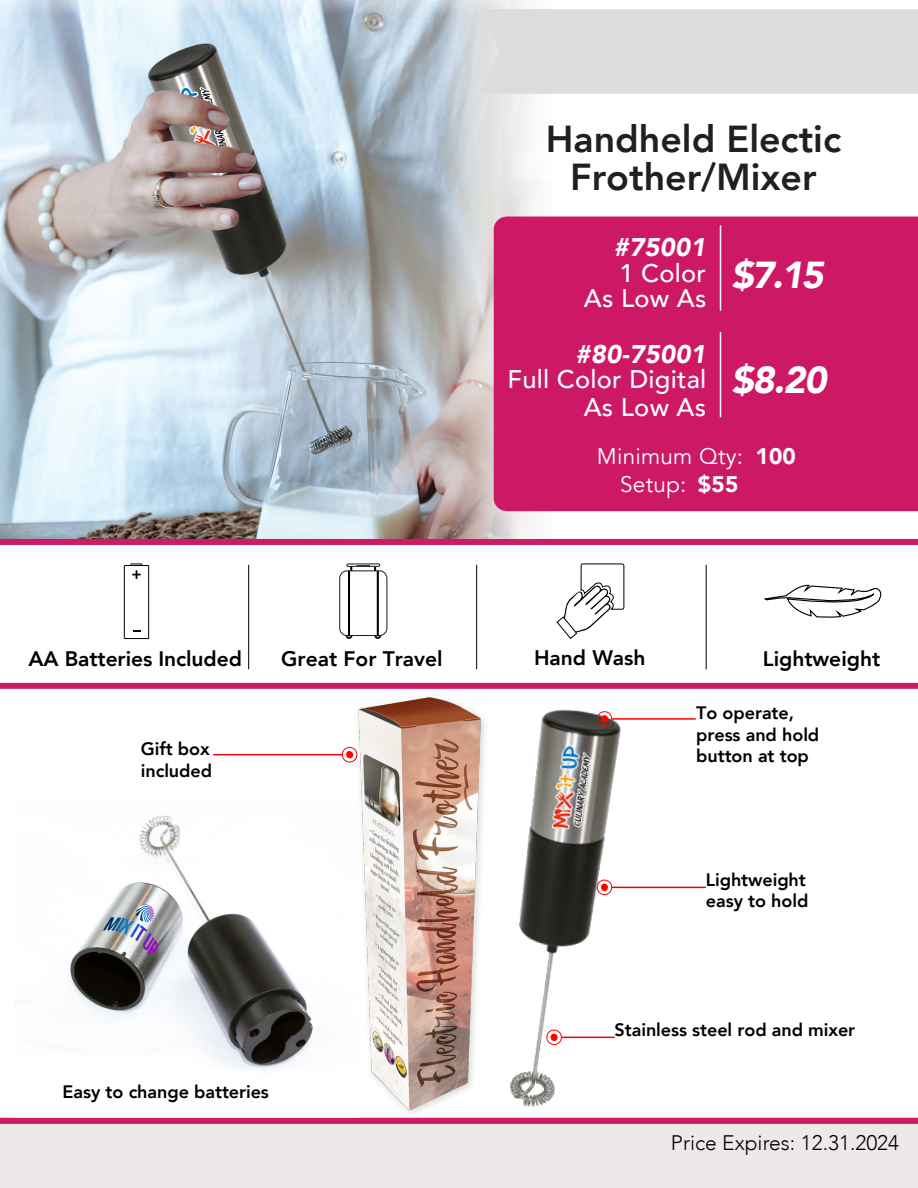
<style>
.page{position:relative;width:918px;height:1188px;background:#fff}
.page>*{position:absolute;margin:0;border:0;box-sizing:border-box;transform-origin:0 0}
.t1{font:800 37.5px/37.5px "Avenir";color:#231f20;text-align:center}
.t2{font:italic 900 37.5px "Avenir";color:#fff}
.t3{font:500 25.5px/25.5px "Avenir";letter-spacing:.01em;color:#fff;text-align:right}
.t4{font:italic 900 25.5px "Avenir";letter-spacing:.01em;color:#fff}
.t5{font:22.5px/28.5px "Avenir";letter-spacing:.01em;color:#fff}
.t6{font:800 21px "Avenir";color:#000}
.t7{font:300 21px "Avenir";color:#000}
.t8{font:800 18px/21.6px "Avenir";letter-spacing:-.005em;color:#000}
.s1{font-weight:900}
</style>
<div class="page">
<div style="left:0;top:1117px;width:918px;height:71px;background:#ede9e8"></div>
<img style="left:15px;top:815px;width:323px;height:303px">
<img style="left:338px;top:697px;width:130px;height:421px">
<img style="left:468px;top:682px;width:181px;height:436px">
<div style="left:601px;top:883px;width:7px;height:8px;background:#f00;border-radius:50%"></div>
<div style="left:597px;top:879px;width:15px;height:16px;border:1px solid #f00;border-radius:50%"></div>
<svg style="left:342px;top:746px;width:16px;height:17px"></svg>
<svg style="left:595px;top:710px;width:18px;height:17px"></svg>
<svg style="left:546px;top:1029px;width:16px;height:17px"></svg>
<hr style="left:612px;top:718px;width:84px;height:2px;background:#f00">
<hr style="left:611px;top:887px;width:95px;height:1px;background:#f00">
<hr style="left:561px;top:1037px;width:54px;height:1px;background:#f00">
<hr style="left:213px;top:754px;width:129px;height:1px;background:#f00">
<img style="left:0;top:15px;width:438px;height:524px">
<svg style="left:0;top:0;width:438px;height:15px;background:#ccdbe8"></svg>
<svg style="left:438px;top:0;width:184px;height:539px"></svg>
<div style="left:494px;top:217px;width:424px;height:294px;background:#cd1866"></div>
<hr style="left:720px;top:332px;width:1px;height:85px;background:#fff">
<hr style="left:720px;top:225px;width:1px;height:86px;background:#fff">
<hr style="left:248px;top:565px;width:1px;height:104px;background:#000">
<hr style="left:476px;top:565px;width:1px;height:104px;background:#000">
<hr style="left:706px;top:565px;width:1px;height:104px;background:#000">
<div style="left:124px;top:565px;width:25px;height:74px;border:1px solid #000"></div>
<svg style="left:133px;top:630px;width:7px;height:2px"></svg>
<svg style="left:130px;top:563px;width:12px;height:16px"></svg>
<svg style="left:556px;top:563px;width:68px;height:76px"></svg>
<svg style="left:764px;top:585px;width:117px;height:33px"></svg>
<div style="left:339px;top:570px;width:48px;height:66px;border:1px solid #231f1f;border-radius:7px"></div>
<hr style="left:348px;top:571px;width:2px;height:65px;background:#000">
<hr style="left:377px;top:571px;width:2px;height:65px;background:#000">
<div style="left:346px;top:563px;width:34px;height:4px;border:1px solid #231f1f"></div>
<svg style="left:350px;top:565px;width:26px;height:6px"></svg>
<svg style="left:345px;top:636px;width:8px;height:3px"></svg>
<svg style="left:374px;top:636px;width:7px;height:3px"></svg>
<div style="left:0;top:539px;width:918px;height:6px;background:#cd1c67"></div>
<div style="left:0;top:683px;width:918px;height:6px;background:#cd1c67"></div>
<div style="left:0;top:1118px;width:918px;height:6px;background:#cd1c67"></div>
<div style="left:479px;top:9px;width:439px;height:85px;background:#dcdcdc"></div>
<img style="left:47px;top:0;width:367px;height:10px">
<h1 class="t1" style="left:546px;top:120px;width:297px">Handheld Electic<br>Frother/Mixer</h1>
<h2 class="t4" style="left:614px;top:226px;width:93px">#75001</h2>
<h2 class="t3" style="left:584px;top:259px;width:124px">1 Color<br>As Low As</h2>
<h1 class="t2" style="left:731px;top:244px;width:94px">$7.15</h1>
<h2 class="t4" style="left:576px;top:333px;width:132px">#80-75001</h2>
<h2 class="t3" style="left:508px;top:364px;width:200px;line-height:27.6px">Full Color Digital<br>As Low As</h2>
<h1 class="t2" style="left:731px;top:349px;width:97px">$8.20</h1>
<p class="t5" style="left:620px;top:442px;width:177px;text-indent:-23px">Minimum Qty: <span class="s1">100<br></span>Setup: <span class="s1">$55</span></p>
<p class="t6" style="left:29px;top:642px;width:215px">AA Batteries Included</p>
<p class="t6" style="left:281px;top:642px;width:163px">Great For Travel</p>
<p class="t6" style="left:534px;top:642px;width:113px">Hand Wash</p>
<p class="t6" style="left:763px;top:642px;width:119px">Lightweight</p>
<p class="t8" style="left:141px;top:738px;width:73px">Gift box included</p>
<p class="t8" style="left:63px;top:1081px;width:208px">Easy to change batteries</p>
<p class="t8" style="left:696px;top:702px;width:125px">To operate, press and hold button at top</p>
<p class="t8" style="left:706px;top:869px;width:104px">Lightweight easy to hold</p>
<p class="t8" style="left:615px;top:1019px;width:242px">Stainless steel rod and mixer</p>
<p class="t7" style="left:671px;top:1130px;width:230px">Price Expires: 12.31.2024</p>
</div>
